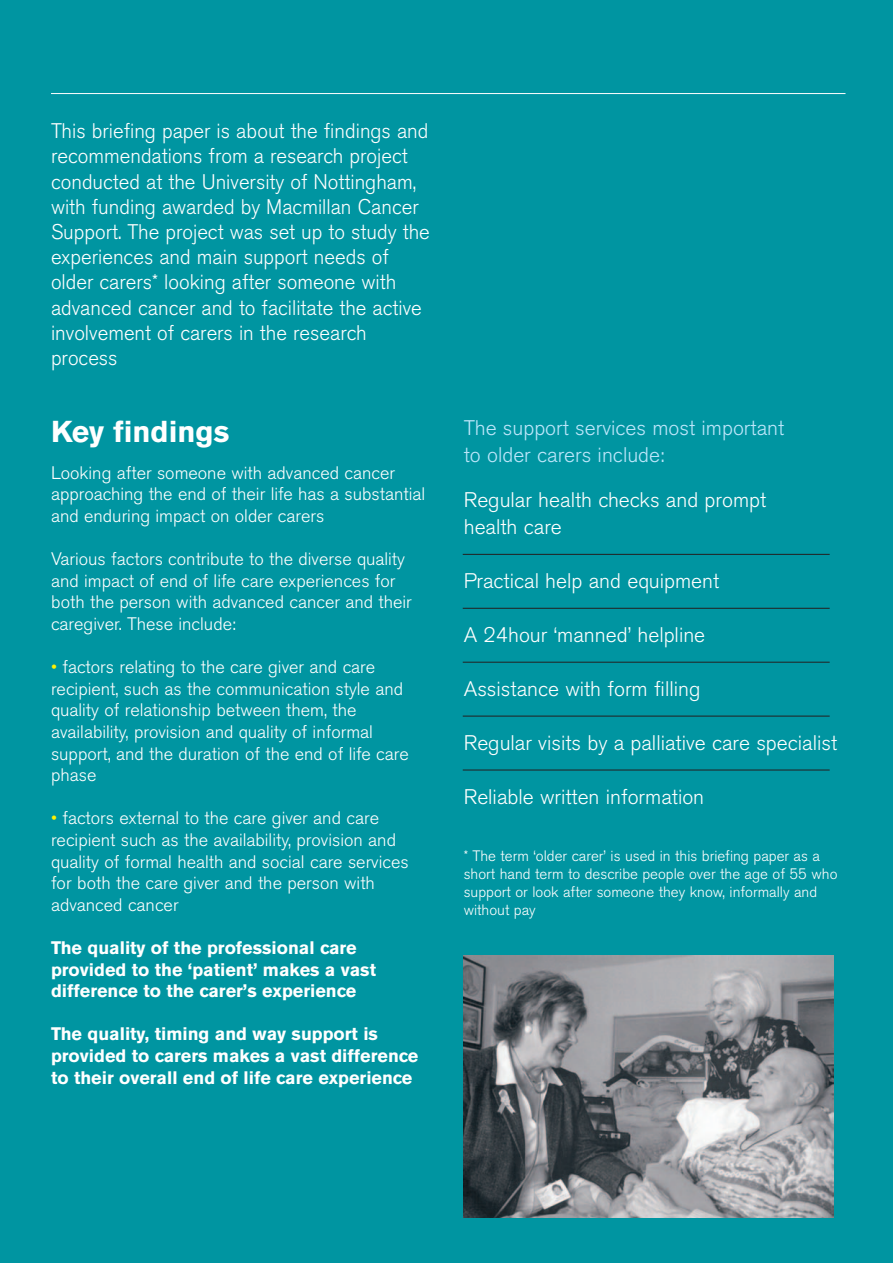
<style>
.page{position:relative;width:893px;height:1263px;background:#0095a1}
.page>*{position:absolute;margin:0;border:0;box-sizing:border-box;transform-origin:0 0}
.t1{font:700 30px "Akzidenz Grotesk BE";color:#fff}
.t2{font:300 21px/25.2px "Akzidenz Grotesk BE";color:#fff}
.t3{font:300 21px/27px "Akzidenz Grotesk BE";color:#bce6fa}
.t4{font:300 18px/21.6px "Akzidenz Grotesk BE";color:#fff}
.t5{font:700 18px/21.6px "Akzidenz Grotesk BE";color:#fff}
.t6{font:300 15px/18px "Akzidenz Grotesk BE";color:#fff}
.s1{color:#fff101}
</style>
<div class="page">
<hr style="left:51px;top:93px;width:794px;height:1px;background:#fff">
<img style="left:463px;top:955px;width:370px;height:263px">
<hr style="left:463px;top:554px;width:367px;height:1px;background:#231f20">
<hr style="left:463px;top:608px;width:367px;height:1px;background:#231f20">
<hr style="left:463px;top:770px;width:367px;height:1px;background:#231f20">
<hr style="left:463px;top:716px;width:367px;height:1px;background:#231f20">
<hr style="left:463px;top:662px;width:367px;height:1px;background:#231f20">
<p class="t2" style="left:51px;top:120px;width:380px">This briefing paper is about the findings and recommendations from a research project conducted at the University of Nottingham, with funding awarded by Macmillan Cancer Support. The project was set up to study the experiences and main support needs of older carers* looking after someone with advanced cancer and to facilitate the active involvement of carers in the research process</p>
<h1 class="t1" style="left:51px;top:420px;width:180px">Key findings</h1>
<p class="t4" style="left:51px;top:463px;width:376px">Looking after someone with advanced cancer approaching the end of their life has a substantial and enduring impact on older carers</p>
<p class="t4" style="left:51px;top:549px;width:362px">Various factors contribute to the diverse quality and impact of end of life care experiences for both the person with advanced cancer and their caregiver. These include:</p>
<p class="t4" style="left:51px;top:657px;width:359px"><span class="s1">•</span> factors relating to the care giver and care recipient, such as the communication style and quality of relationship between them, the availability, provision and quality of informal support, and the duration of the end of life care phase</p>
<p class="t4" style="left:51px;top:809px;width:359px"><span class="s1">•</span> factors external to the care giver and care recipient such as the availability, provision and quality of formal health and social care services for both the care giver and the person with advanced cancer</p>
<p class="t5" style="left:51px;top:938px;width:327px">The quality of the professional care provided to the ‘patient’ makes a vast difference to the carer’s experience</p>
<p class="t5" style="left:51px;top:1024px;width:369px">The quality, timing and way support is provided to carers makes a vast difference to their overall end of life care experience</p>
<p class="t3" style="left:464px;top:416px;width:322px">The support services most important to older carers include:</p>
<p class="t2" style="left:464px;top:488px;width:304px;line-height:27px">Regular health checks and prompt health care</p>
<p class="t2" style="left:464px;top:570px;width:257px">Practical help and equipment</p>
<p class="t2" style="left:464px;top:624px;width:243px">A 24hour ‘manned’ helpline</p>
<p class="t2" style="left:464px;top:678px;width:238px">Assistance with form filling</p>
<p class="t2" style="left:464px;top:732px;width:375px">Regular visits by a palliative care specialist</p>
<p class="t2" style="left:464px;top:786px;width:242px">Reliable written information</p>
<p class="t6" style="left:464px;top:847px;width:375px">* The term ‘older carer’ is used in this briefing paper as a short hand term to describe people over the age of 55 who support or look after someone they know, informally and without pay</p>
</div>
